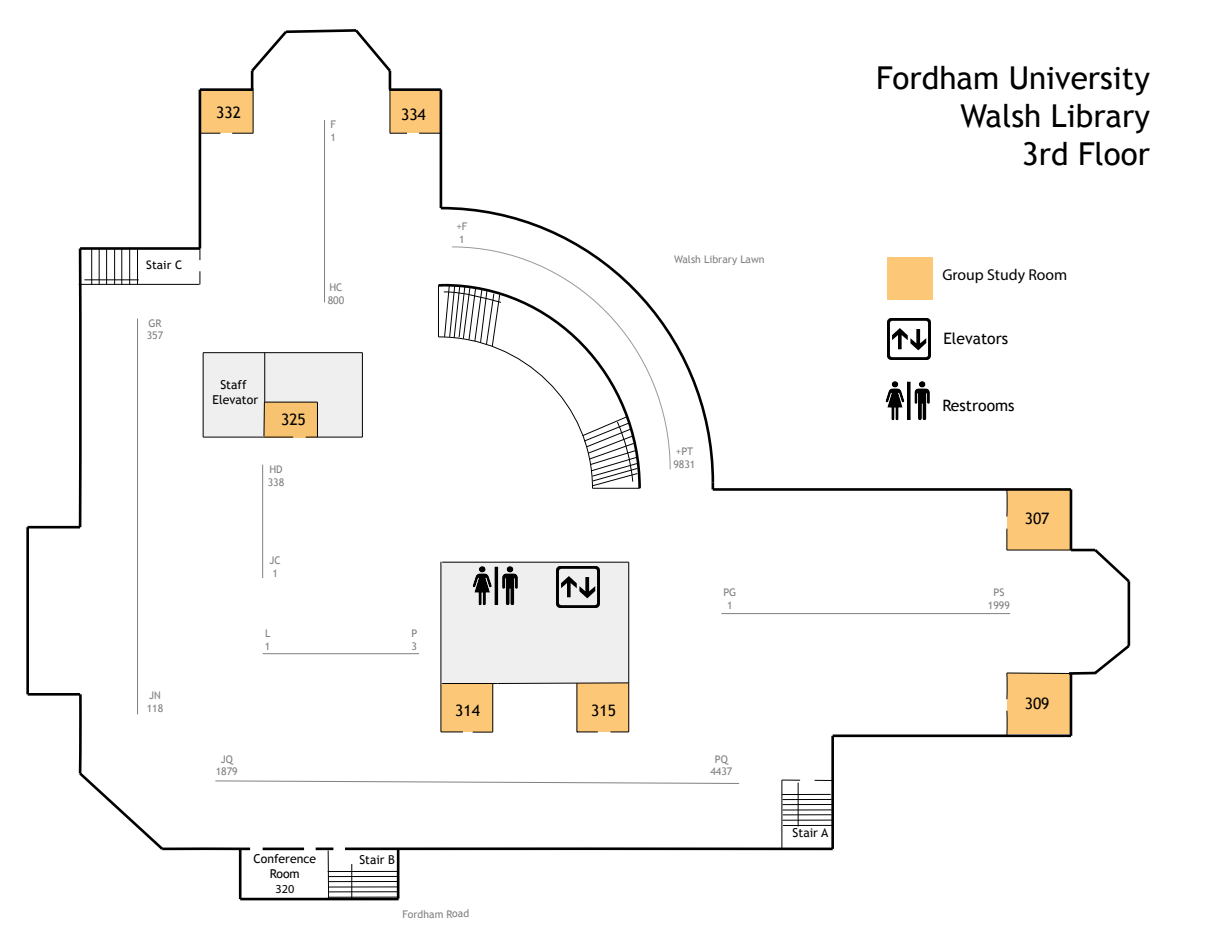
<style>
.page{position:relative;width:1209px;height:945px;background:#fff}
.page>*{position:absolute;margin:0;border:0;box-sizing:border-box;transform-origin:0 0}
.t1{font:31.5px/37.8px "Trebuchet MS";color:#000;text-align:right}
.t2{font:15.75px "Trebuchet MS";color:#000}
.t3{font:15.75px "Myriad Pro";color:#000}
.t4{font:12.25px/14.7px "Trebuchet MS";color:#000;text-align:center}
.t5{font:12.25px "Myriad Pro";color:#000}
.t6{font:11.72px "Trebuchet MS";color:#000}
.t7{font:10.5px/12.6px "Trebuchet MS";color:#808080}
</style>
<div class="page">
<div style="left:1007px;top:673px;width:64px;height:61px;background:#fcc776"></div>
<div style="left:1007px;top:490px;width:64px;height:60px;background:#fcc776"></div>
<div style="left:390px;top:91px;width:51px;height:42px;background:#fcc776"></div>
<div style="left:201px;top:91px;width:52px;height:42px;background:#fcc776"></div>
<div style="left:577px;top:683px;width:52px;height:49px;background:#fcc776"></div>
<div style="left:441px;top:683px;width:52px;height:49px;background:#fcc776"></div>
<svg style="left:77px;top:248px;width:6px;height:281px"></svg>
<hr style="left:80px;top:247px;width:120px;height:3px;background:#000">
<hr style="left:199px;top:90px;width:2px;height:158px;background:#000">
<hr style="left:200px;top:88px;width:54px;height:3px;background:#000">
<hr style="left:833px;top:734px;width:238px;height:3px;background:#000">
<hr style="left:1070px;top:673px;width:2px;height:63px;background:#000">
<hr style="left:440px;top:90px;width:2px;height:118px;background:#000">
<hr style="left:389px;top:88px;width:52px;height:3px;background:#000">
<svg style="left:248px;top:29px;width:146px;height:61px"></svg>
<hr style="left:1127px;top:581px;width:3px;height:65px;background:#000">
<svg style="left:1091px;top:548px;width:40px;height:37px"></svg>
<hr style="left:1071px;top:549px;width:24px;height:2px;background:#000">
<hr style="left:1070px;top:489px;width:2px;height:61px;background:#000">
<hr style="left:713px;top:488px;width:358px;height:3px;background:#000">
<svg style="left:439px;top:205px;width:276px;height:280px"></svg>
<svg style="left:711px;top:483px;width:3px;height:6px"></svg>
<hr style="left:440px;top:562px;width:1px;height:170px;background:#000">
<hr style="left:628px;top:562px;width:1px;height:170px;background:#000">
<hr style="left:28px;top:526px;width:52px;height:2px;background:#000">
<hr style="left:28px;top:693px;width:52px;height:3px;background:#000">
<hr style="left:26px;top:527px;width:3px;height:167px;background:#000">
<hr style="left:79px;top:284px;width:121px;height:1px;background:#000">
<svg style="left:199px;top:271px;width:1px;height:13px"></svg>
<hr style="left:129px;top:248px;width:1px;height:37px;background:#000">
<hr style="left:121px;top:248px;width:1px;height:37px;background:#000">
<hr style="left:114px;top:248px;width:1px;height:37px;background:#000">
<hr style="left:106px;top:248px;width:1px;height:37px;background:#000">
<hr style="left:99px;top:248px;width:1px;height:37px;background:#000">
<hr style="left:91px;top:249px;width:1px;height:36px;background:#000">
<hr style="left:137px;top:248px;width:1px;height:37px;background:#000">
<hr style="left:84px;top:279px;width:55px;height:1px;background:#000">
<hr style="left:253px;top:91px;width:1px;height:42px;background:#000">
<svg style="left:201px;top:133px;width:19px;height:1px"></svg>
<svg style="left:232px;top:133px;width:21px;height:1px"></svg>
<hr style="left:389px;top:90px;width:1px;height:43px;background:#000">
<svg style="left:419px;top:133px;width:21px;height:1px"></svg>
<svg style="left:390px;top:133px;width:17px;height:1px"></svg>
<div style="left:441px;top:562px;width:189px;height:122px;background:#efefef"></div>
<hr style="left:576px;top:683px;width:1px;height:49px;background:#000">
<hr style="left:492px;top:683px;width:1px;height:49px;background:#000">
<svg style="left:1006px;top:529px;width:1px;height:21px"></svg>
<svg style="left:1006px;top:490px;width:2px;height:27px"></svg>
<hr style="left:1007px;top:550px;width:64px;height:1px;background:#000">
<svg style="left:1006px;top:710px;width:2px;height:25px"></svg>
<svg style="left:1006px;top:642px;width:125px;height:58px"></svg>
<hr style="left:203px;top:352px;width:159px;height:1px;background:#000">
<hr style="left:362px;top:353px;width:1px;height:84px;background:#000">
<hr style="left:203px;top:437px;width:90px;height:1px;background:#000">
<hr style="left:306px;top:437px;width:56px;height:1px;background:#000">
<svg style="left:203px;top:353px;width:159px;height:84px"></svg>
<hr style="left:264px;top:402px;width:53px;height:1px;background:#000">
<hr style="left:317px;top:402px;width:1px;height:35px;background:#000">
<img style="left:556px;top:566px;width:43px;height:42px">
<img style="left:473px;top:566px;width:44px;height:40px">
<img style="left:887px;top:318px;width:43px;height:42px">
<img style="left:885px;top:381px;width:44px;height:39px">
<div style="left:887px;top:258px;width:46px;height:42px;background:#fcc776"></div>
<hr style="left:264px;top:353px;width:1px;height:49px;background:#000">
<hr style="left:442px;top:683px;width:55px;height:1px;background:#000">
<svg style="left:451px;top:246px;width:220px;height:224px"></svg>
<svg style="left:438px;top:283px;width:204px;height:206px"></svg>
<hr style="left:324px;top:120px;width:1px;height:182px;background:#808080">
<hr style="left:137px;top:319px;width:1px;height:395px;background:#808080">
<svg style="left:76px;top:692px;width:759px;height:208px"></svg>
<hr style="left:721px;top:613px;width:289px;height:1px;background:#808080">
<hr style="left:262px;top:465px;width:1px;height:113px;background:#808080">
<hr style="left:263px;top:653px;width:156px;height:1px;background:#808080">
<p class="t6" style="left:146px;top:258px;width:37px">Stair C</p>
<p class="t7" style="left:147px;top:317px;width:18px">GR<br>357</p>
<p class="t7" style="left:147px;top:689px;width:18px">JN<br>118</p>
<h2 class="t2" style="left:216px;top:104px;width:26px">332</h2>
<h2 class="t2" style="left:401px;top:105px;width:26px">334</h2>
<p class="t7" style="left:330px;top:118px;width:7px">F<br>1</p>
<p class="t7" style="left:328px;top:281px;width:18px">HC<br>800</p>
<p class="t4" style="left:213px;top:377px;width:47px">Staff<br>Elevator</p>
<h2 class="t2" style="left:281px;top:410px;width:26px">325</h2>
<p class="t7" style="left:268px;top:463px;width:18px">HD<br>338</p>
<p class="t7" style="left:270px;top:554px;width:13px">JC<br>1</p>
<p class="t7" style="left:265px;top:628px;width:7px">L<br>1</p>
<p class="t7" style="left:411px;top:628px;width:7px">P<br>3</p>
<p class="t7" style="left:456px;top:220px;width:13px">+F<br>1</p>
<h2 class="t2" style="left:455px;top:702px;width:26px">314</h2>
<h2 class="t2" style="left:591px;top:702px;width:26px">315</h2>
<p class="t7" style="left:674px;top:253px;width:92px">Walsh Library Lawn</p>
<p class="t7" style="left:673px;top:445px;width:24px">+PT<br>9831</p>
<h1 class="t1" style="left:876px;top:59px;width:275px">Fordham University<br>Walsh Library<br>3rd Floor</h1>
<h2 class="t3" style="left:942px;top:265px;width:127px">Group Study Room</h2>
<h2 class="t2" style="left:943px;top:329px;width:66px">Elevators</h2>
<h2 class="t2" style="left:942px;top:396px;width:74px">Restrooms</h2>
<h2 class="t2" style="left:1025px;top:509px;width:26px">307</h2>
<p class="t7" style="left:723px;top:586px;width:14px;text-align:center">PG<br>1</p>
<p class="t7" style="left:988px;top:586px;width:24px;text-align:center">PS<br>1999</p>
<h2 class="t2" style="left:1025px;top:695px;width:26px">309</h2>
<p class="t7" style="left:216px;top:753px;width:24px;text-align:center">JQ<br>1879</p>
<p class="t7" style="left:710px;top:753px;width:24px;text-align:center">PQ<br>4437</p>
<p class="t4" style="left:253px;top:852px;width:64px">Conference<br>Room</p>
<p class="t5" style="left:275px;top:881px;width:20px">320</p>
<p class="t4" style="left:359px;top:853px;width:37px">Stair B</p>
<p class="t7" style="left:402px;top:908px;width:68px;rotate:-1deg">Fordham Road</p>
<p class="t4" style="left:793px;top:826px;width:37px">Stair A</p>
</div>
